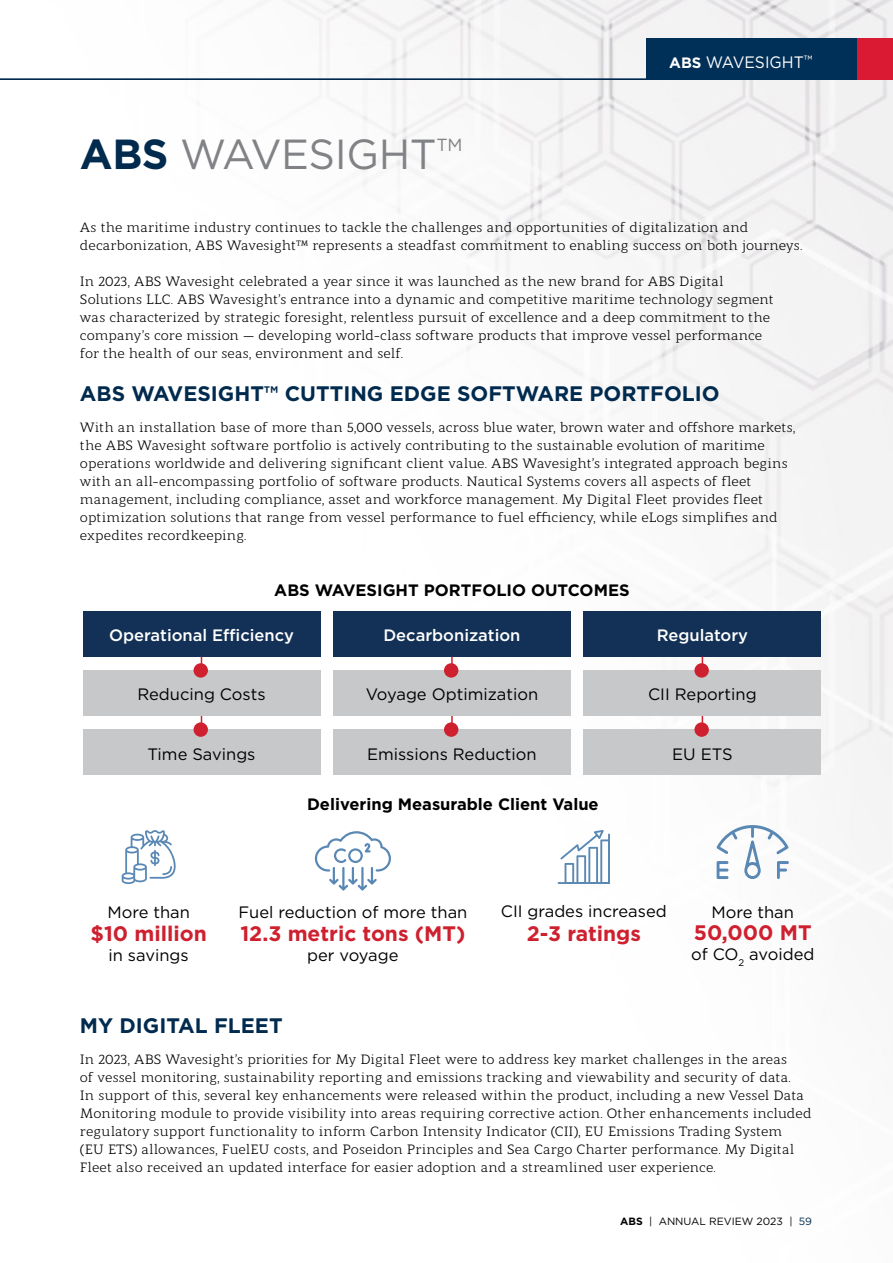
<style>
.page{position:relative;width:893px;height:1263px;background:#fff}
.page>*{position:absolute;margin:0;border:0;box-sizing:border-box;transform-origin:0 0}
.t1{font:42px "Gotham";letter-spacing:-.01em;color:#808285}
.t2{font:700 21px "Gotham";color:#002a4e}
.t3{font:700 21px "Gotham";color:#ce202f}
.t4{font:17.55px "Gotham";color:#808285}
.t5{font:16.5px "Gotham";color:#000}
.t6{font:700 16.5px "Gotham";color:#000}
.t7{font:500 16.5px "Gotham";color:#fff}
.t8{font:16.5px "Gotham";color:#fff;scale:.95 1}
.t9{font:13.5px/18px "Modum";color:#000}
.t10{font:10.5px "Gotham";color:#000}
.s1{font-weight:700;color:#002a4e}
.s2{font-weight:700;font-size:15px}
.s3{font-weight:700}
.s4{color:#002a4e}
</style>
<div class="page">
<img style="left:0;top:0;width:893px;height:909px">
<svg style="left:0;top:79px;width:646px;height:1px"></svg>
<div style="left:646px;top:39px;width:234px;height:41px;background:#003057"></div>
<div style="left:858px;top:39px;width:35px;height:41px;background:#da1a32"></div>
<div style="left:83px;top:611px;width:237px;height:46px;background:#133156"></div>
<div style="left:333px;top:611px;width:238px;height:46px;background:#133156"></div>
<div style="left:583px;top:611px;width:238px;height:46px;background:#133156"></div>
<hr style="left:201px;top:657px;width:1px;height:88px;background:#ce202f">
<hr style="left:451px;top:657px;width:2px;height:88px;background:#ce202f">
<hr style="left:702px;top:657px;width:1px;height:88px;background:#ce202f">
<div style="left:83px;top:670px;width:237px;height:46px;background:#c7c8ca"></div>
<div style="left:333px;top:670px;width:238px;height:46px;background:#c7c8ca"></div>
<div style="left:583px;top:670px;width:238px;height:46px;background:#c7c8ca"></div>
<div style="left:83px;top:730px;width:237px;height:45px;background:#c7c8ca"></div>
<div style="left:333px;top:730px;width:238px;height:45px;background:#c7c8ca"></div>
<div style="left:583px;top:730px;width:238px;height:45px;background:#c7c8ca"></div>
<div style="left:194px;top:663px;width:14px;height:15px;background:#ce202f;border-radius:50%"></div>
<div style="left:444px;top:663px;width:14px;height:15px;background:#ce202f;border-radius:50%"></div>
<div style="left:694px;top:663px;width:15px;height:15px;background:#ce202f;border-radius:50%"></div>
<div style="left:194px;top:722px;width:14px;height:15px;background:#ce202f;border-radius:50%"></div>
<div style="left:444px;top:722px;width:14px;height:15px;background:#ce202f;border-radius:50%"></div>
<div style="left:694px;top:722px;width:15px;height:15px;background:#ce202f;border-radius:50%"></div>
<svg style="left:122px;top:830px;width:54px;height:54px"></svg>
<svg style="left:558px;top:830px;width:52px;height:54px"></svg>
<svg style="left:315px;top:831px;width:76px;height:59px"></svg>
<svg style="left:716px;top:819px;width:73px;height:60px"></svg>
<h1 class="t1" style="left:80px;top:127px;width:358px"><span class="s1">ABS</span> WAVESIGHT</h1>
<p class="t4" style="left:436px;top:134px;width:28px">TM</p>
<p class="t8" style="left:669px;top:51px;width:153px"><span class="s2">ABS</span> WAVESIGHT<sup>™</sup></p>
<p class="t9" style="left:80px;top:217px;width:724px">As the maritime industry continues to tackle the challenges and opportunities of digitalization and decarbonization, ABS Wavesight™ represents a steadfast commitment to enabling success on both journeys.</p>
<p class="t9" style="left:80px;top:271px;width:695px">In 2023, ABS Wavesight celebrated a year since it was launched as the new brand for ABS Digital Solutions LLC. ABS Wavesight’s entrance into a dynamic and competitive maritime technology segment was characterized by strategic foresight, relentless pursuit of excellence and a deep commitment to the company’s core mission — developing world-class software products that improve vessel performance for the health of our seas, environment and self.</p>
<h2 class="t2" style="left:80px;top:380px;width:641px">ABS WAVESIGHT™ CUTTING EDGE SOFTWARE PORTFOLIO</h2>
<p class="t9" style="left:80px;top:417px;width:717px">With an installation base of more than 5,000 vessels, across blue water, brown water and offshore markets, the ABS Wavesight software portfolio is actively contributing to the sustainable evolution of maritime operations worldwide and delivering significant client value. ABS Wavesight’s integrated approach begins with an all-encompassing portfolio of software products. Nautical Systems covers all aspects of fleet management, including compliance, asset and workforce management. My Digital Fleet provides fleet optimization solutions that range from vessel performance to fuel efficiency, while eLogs simplifies and expedites recordkeeping.</p>
<p class="t6" style="left:274px;top:580px;width:357px">ABS WAVESIGHT PORTFOLIO OUTCOMES</p>
<p class="t7" style="left:109px;top:624px;width:186px">Operational Efficiency</p>
<p class="t7" style="left:383px;top:624px;width:139px">Decarbonization</p>
<p class="t7" style="left:657px;top:624px;width:93px">Regulatory</p>
<p class="t5" style="left:137px;top:684px;width:130px">Reducing Costs</p>
<p class="t5" style="left:366px;top:684px;width:174px">Voyage Optimization</p>
<p class="t5" style="left:648px;top:684px;width:110px">CII Reporting</p>
<p class="t5" style="left:147px;top:743px;width:110px">Time Savings</p>
<p class="t5" style="left:367px;top:743px;width:171px">Emissions Reduction</p>
<p class="t5" style="left:672px;top:743px;width:62px">EU ETS</p>
<p class="t6" style="left:307px;top:793px;width:293px">Delivering Measurable Client Value</p>
<p class="t5" style="left:107px;top:901px;width:84px">More than</p>
<p class="t5" style="left:238px;top:901px;width:231px">Fuel reduction of more than</p>
<p class="t5" style="left:501px;top:901px;width:167px">CII grades increased</p>
<p class="t5" style="left:711px;top:901px;width:84px">More than</p>
<p class="t5" style="left:109px;top:944px;width:82px">in savings</p>
<p class="t5" style="left:307px;top:944px;width:93px">per voyage</p>
<p class="t5" style="left:691px;top:944px;width:125px">of CO<sub>2</sub> avoided</p>
<h2 class="t3" style="left:90px;top:919px;width:118px">$10 million</h2>
<h2 class="t3" style="left:240px;top:919px;width:227px">12.3 metric tons (MT)</h2>
<h2 class="t3" style="left:527px;top:919px;width:116px">2-3 ratings</h2>
<h2 class="t3" style="left:694px;top:919px;width:119px">50,000 MT</h2>
<h2 class="t2" style="left:80px;top:1011px;width:204px">MY DIGITAL FLEET</h2>
<p class="t9" style="left:80px;top:1049px;width:733px">In 2023, ABS Wavesight’s priorities for My Digital Fleet were to address key market challenges in the areas<br>of vessel monitoring, sustainability reporting and emissions tracking and viewability and security of data.<br>In support of this, several key enhancements were released within the product, including a new Vessel Data Monitoring module to provide visibility into areas requiring corrective action. Other enhancements included regulatory support functionality to inform Carbon Intensity Indicator (CII), EU Emissions Trading System<br>(EU ETS) allowances, FuelEU costs, and Poseidon Principles and Sea Cargo Charter performance. My Digital Fleet also received an updated interface for easier adoption and a streamlined user experience.</p>
<p class="t10" style="left:620px;top:1214px;width:193px"><span class="s3">ABS</span> | ANNUAL REVIEW 2023 | <span class="s4">59</span></p>
</div>
